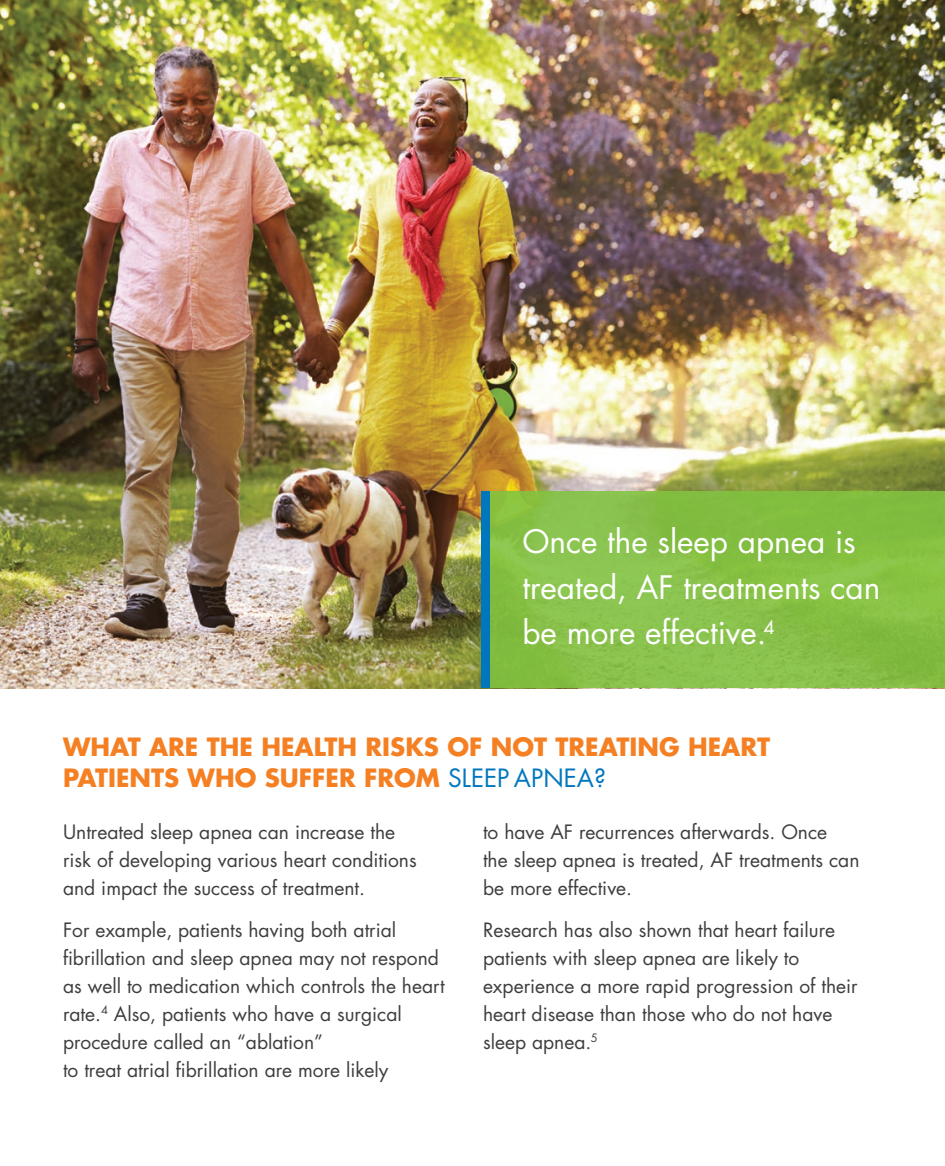
<style>
.page{position:relative;width:945px;height:1166px;background:#fff}
.page>*{position:absolute;margin:0;border:0;box-sizing:border-box;transform-origin:0 0}
.t1{font:31.5px/45.5px "Futura Std";color:#fff}
.t2{font:700 24.5px/31.5px "Futura Std";color:#f58023}
.t3{font:19.25px/28px "Futura Std";color:#3e3e3f}
.s1{font-weight:400;color:#0077bd}
</style>
<div class="page">
<img style="left:0;top:0;width:945px;height:688px">
<div style="left:490px;top:491px;width:455px;height:197px;background:linear-gradient(to right,#89c24c,#85bf42)"></div>
<div style="left:481px;top:491px;width:9px;height:197px;background:#0077bd"></div>
<p class="t1" style="left:522px;top:519px;width:359px">Once the sleep apnea is treated, AF treatments can be more effective.<sup>4</sup></p>
<p class="t2" style="left:63px;top:730px;width:709px">WHAT ARE THE HEALTH RISKS OF NOT TREATING HEART<br>PATIENTS WHO SUFFER FROM <span class="s1">SLEEP APNEA?</span></p>
<p class="t3" style="left:63px;top:818px;width:355px">Untreated sleep apnea can increase the risk of developing various heart conditions and impact the success of treatment.</p>
<p class="t3" style="left:63px;top:916px;width:383px">For example, patients having both atrial fibrillation and sleep apnea may not respond as well to medication which controls the heart rate.<sup>4</sup> Also, patients who have a surgical procedure called an “ablation”<br>to treat atrial fibrillation are more likely</p>
<p class="t3" style="left:483px;top:818px;width:378px">to have AF recurrences afterwards. Once<br>the sleep apnea is treated, AF treatments can be more effective.</p>
<p class="t3" style="left:483px;top:916px;width:376px">Research has also shown that heart failure patients with sleep apnea are likely to experience a more rapid progression of their heart disease than those who do not have sleep apnea.<sup>5</sup></p>
</div>
